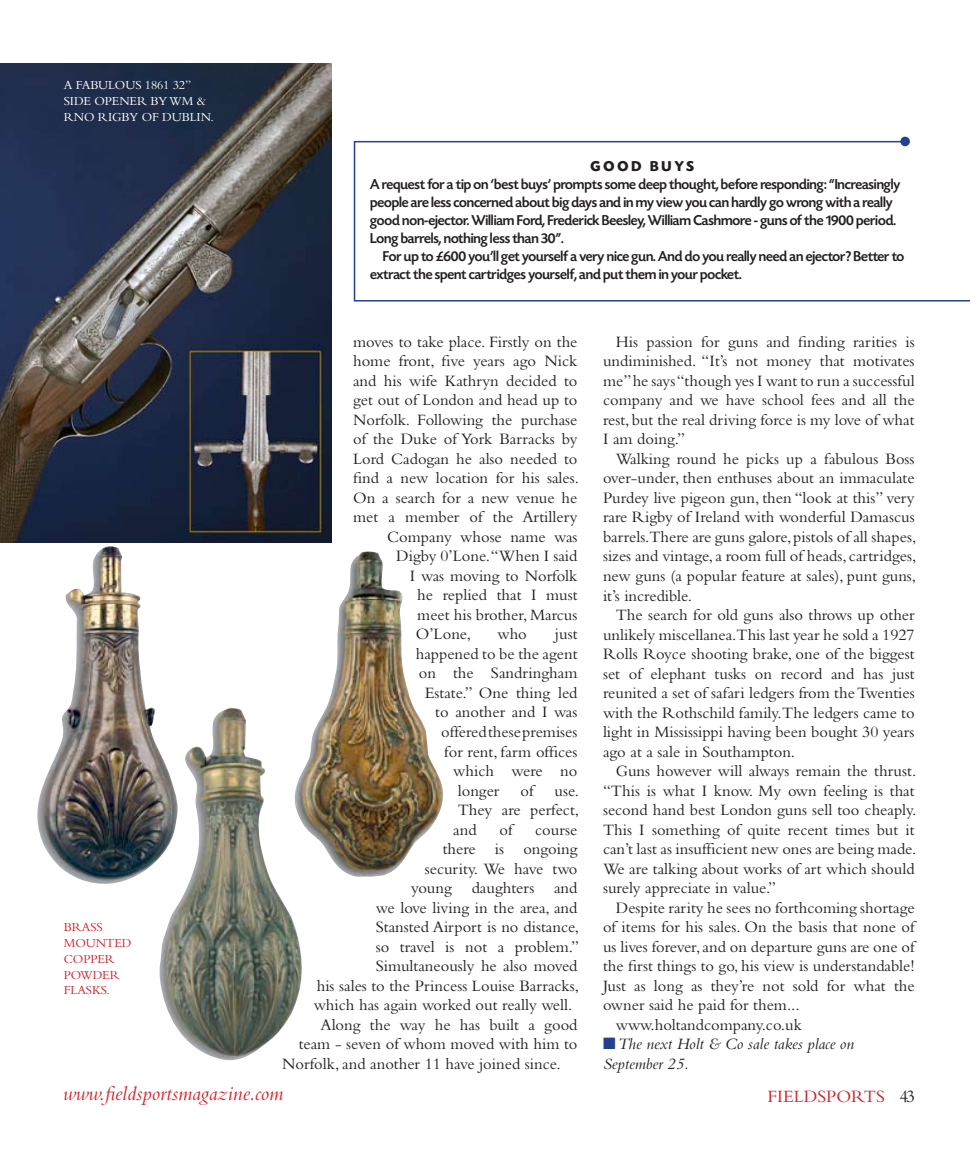
<style>
.page{position:relative;width:970px;height:1170px;background:#fff}
.page>*{position:absolute;margin:0;border:0;box-sizing:border-box;transform-origin:0 0}
.t1{font:italic 21px "Bembo";color:#d2232a}
.t2{font:18px "Bembo";color:#d2232a}
.t3{font:16.5px/19.5px "Bembo";color:#231f20;text-align:justify}
.t4{font:italic 16.5px/19.5px "Bembo";color:#231f20}
.t5{font:500 15px/18px "Today SH";letter-spacing:-.005em;color:#231f20}
.t6{font:700 15px "Today SH";letter-spacing:.2em;color:#231f20}
.t7{font:12.75px/15.8px "Bembo";letter-spacing:-.01em;color:#fff}
.t8{font:12.75px/15.8px "Bembo";letter-spacing:-.01em;color:#d2232a}
.s1{color:#25408f}
.s2{color:#231f20}
</style>
<div class="page">
<img style="left:37px;top:546px;width:406px;height:515px">
<img style="left:0;top:64px;width:332px;height:478px">
<svg style="left:354px;top:141px;width:615px;height:160px"></svg>
<div style="left:906px;top:110px;width:63px;height:74px;background:#fff"></div>
<div style="left:900px;top:137px;width:9px;height:9px;background:#25408f;border-radius:50%"></div>
<p class="t7" style="left:64px;top:77px;width:151px">A FABULOUS 1861 32”<br>SIDE OPENER BYWM &amp;<br>RNO RIGBY OF DUBLIN.</p>
<p class="t8" style="left:64px;top:919px;width:69px">BRASS<br>MOUNTED<br>COPPER<br>POWDER<br>FLASKS.</p>
<p class="t6" style="left:590px;top:158px;width:105px">GOOD BUYS</p>
<p class="t5" style="left:370px;top:176px;width:532px">A request for a tip on ‘best buys’ prompts some deep thought, before responding: “Increasingly people are less concerned about big days and in my view you can hardly go wrong with a really good non-ejector. William Ford, Frederick Beesley, William Cashmore - guns of the 1900 period.<br>Long barrels, nothing less than 30”.</p>
<p class="t5" style="left:370px;top:248px;width:535px;text-indent:13px">For up to £600 you’ll get yourself a very nice gun. And do you really need an ejector? Better to extract the spent cartridges yourself, and put them in your pocket.</p>
<p class="t3" style="left:353px;top:331px;width:226px">moves to take place. Firstly on the</p>
<p class="t3" style="left:353px;top:351px;width:226px">home front, five years ago Nick</p>
<p class="t3" style="left:353px;top:370px;width:226px">and his wife Kathryn decided to</p>
<p class="t3" style="left:353px;top:390px;width:226px">get out of London and head up to</p>
<p class="t3" style="left:353px;top:409px;width:226px">Norfolk. Following the purchase</p>
<p class="t3" style="left:353px;top:429px;width:226px">of the Duke of York Barracks by</p>
<p class="t3" style="left:353px;top:448px;width:226px">Lord Cadogan he also needed to</p>
<p class="t3" style="left:353px;top:468px;width:227px">find a new location for his sales.</p>
<p class="t3" style="left:353px;top:487px;width:226px">On a search for a new venue he</p>
<p class="t3" style="left:353px;top:507px;width:226px">met a member of the Artillery</p>
<p class="t3" style="left:387px;top:526px;width:192px">Company whose name was</p>
<p class="t3" style="left:396px;top:546px;width:183px">Digby 0’Lone.“When I said</p>
<p class="t3" style="left:410px;top:565px;width:169px">I was moving to Norfolk</p>
<p class="t3" style="left:417px;top:585px;width:162px">he replied that I must</p>
<p class="t3" style="left:417px;top:604px;width:162px">meet his brother, Marcus</p>
<p class="t3" style="left:416px;top:624px;width:57px">O’Lone,</p>
<p class="t3" style="left:497px;top:624px;width:31px">who</p>
<p class="t3" style="left:555px;top:624px;width:24px">just</p>
<p class="t3" style="left:416px;top:643px;width:163px">happened to be the agent</p>
<p class="t3" style="left:419px;top:663px;width:160px">on the Sandringham</p>
<p class="t3" style="left:425px;top:682px;width:154px">Estate.” One thing led</p>
<p class="t3" style="left:435px;top:702px;width:144px">to another and I was</p>
<p class="t3" style="left:441px;top:721px;width:138px">offered these premises</p>
<p class="t3" style="left:444px;top:741px;width:135px">for rent, farm offices</p>
<p class="t3" style="left:453px;top:760px;width:126px">which were no</p>
<p class="t3" style="left:458px;top:780px;width:43px">longer</p>
<p class="t3" style="left:520px;top:780px;width:15px">of</p>
<p class="t3" style="left:453px;top:780px;width:127px;text-indent:101px">use.<br>They are perfect, and</p>
<p class="t3" style="left:499px;top:819px;width:15px">of</p>
<p class="t3" style="left:535px;top:819px;width:44px">course</p>
<p class="t3" style="left:443px;top:838px;width:136px">there is ongoing</p>
<p class="t3" style="left:425px;top:858px;width:154px">security. We have two</p>
<p class="t3" style="left:411px;top:877px;width:168px">young daughters and</p>
<p class="t3" style="left:376px;top:897px;width:203px">we love living in the area, and</p>
<p class="t3" style="left:376px;top:916px;width:205px">Stansted Airport is no distance,</p>
<p class="t3" style="left:376px;top:936px;width:205px">so travel is not a problem.”</p>
<p class="t3" style="left:376px;top:955px;width:203px">Simultaneously he also moved</p>
<p class="t3" style="left:317px;top:975px;width:264px">his sales to the Princess Louise Barracks,</p>
<p class="t3" style="left:314px;top:994px;width:260px">which has again worked out really well.</p>
<p class="t3" style="left:320px;top:1014px;width:258px">Along the way he has built a good</p>
<p class="t3" style="left:299px;top:1033px;width:280px">team - seven of whom moved with him to</p>
<p class="t3" style="left:282px;top:1053px;width:280px">Norfolk, and another 11 have joined since.</p>
<p class="t3" style="left:603px;top:331px;width:313px;text-indent:13px">His passion for guns and finding rarities is undiminished. “It’s not money that motivates me”he says “though yes I want to run a successful company and we have school fees and all the rest, but the real driving force is my love of what I am doing.”</p>
<p class="t3" style="left:603px;top:448px;width:315px;text-indent:13px">Walking round he picks up a fabulous Boss over-under, then enthuses about an immaculate Purdey live pigeon gun, then “look at this” very rare Rigby of Ireland with wonderful Damascus barrels.There are guns galore,pistols of all shapes, sizes and vintage,a room full of heads, cartridges, new guns (a popular feature at sales), punt guns, it’s incredible.</p>
<p class="t3" style="left:603px;top:604px;width:313px;text-indent:13px">The search for old guns also throws up other unlikely miscellanea.This last year he sold a 1927<br>Rolls Royce shooting brake, one of the biggest set of elephant tusks on record and has just reunited a set of safari ledgers from the Twenties with the Rothschild family.The ledgers came to light in Mississippi having been bought 30 years ago at a sale in Southampton.</p>
<p class="t3" style="left:603px;top:760px;width:315px;text-indent:13px">Guns however will always remain the thrust. “This is what I know. My own feeling is that second hand best London guns sell too cheaply.<br>This I something of quite recent times but it can’t last as insufficient new ones are being made.<br>We are talking about works of art which should surely appreciate in value.”</p>
<p class="t3" style="left:615px;top:897px;width:300px">Despite rarity he sees no forthcoming shortage</p>
<p class="t3" style="left:603px;top:916px;width:313px">of items for his sales. On the basis that none of</p>
<p class="t3" style="left:603px;top:936px;width:313px">us lives forever,and on departure guns are one of</p>
<p class="t3" style="left:603px;top:955px;width:313px">the first things to go, his view is understandable!</p>
<p class="t3" style="left:603px;top:975px;width:313px">Just as long as they’re not sold for what the</p>
<p class="t3" style="left:603px;top:994px;width:198px">owner said he paid for them...</p>
<p class="t3" style="left:615px;top:1014px;width:188px">www.holtandcompany.co.uk</p>
<p class="t4" style="left:603px;top:1033px;width:253px"><span class="s1">■</span>The next Holt &amp; Co sale takes place on<br>September 25.</p>
<p class="t1" style="left:63px;top:1080px;width:222px">www.fieldsportsmagazine.com</p>
<p class="t2" style="left:767px;top:1086px;width:149px">FIELDSPORTS <span class="s2">43</span></p>
</div>
